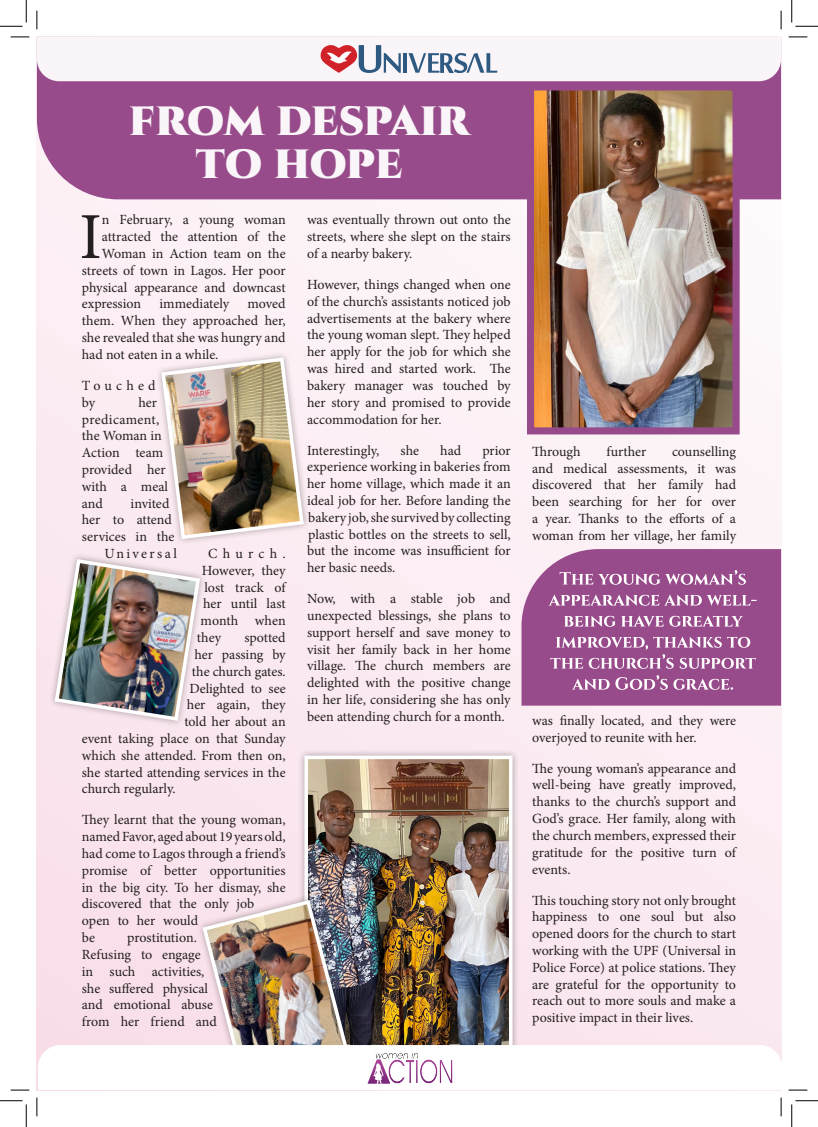
<style>
.page{position:relative;width:818px;height:1127px;background:#fff}
.page>*{position:absolute;margin:0;border:0;box-sizing:border-box;transform-origin:0 0}
.t1{font:65.75px "Minion Pro";color:#231f20}
.t2{font:900 47.5px "Cinzel";letter-spacing:-.005em;color:#faf5f9}
.t3{font:14px/16.8px "Minion Pro";letter-spacing:-.005em;color:#231f20;text-align:justify}
.t4{font:14px/16.8px "Minion Pro";letter-spacing:.295em;color:#231f20}
.t5{font:14px "Minion Pro";letter-spacing:.165em;color:#231f20}
</style>
<div class="page">
<div style="left:37px;top:37px;width:744px;height:1052px;background:#fceef4"></div>
<div style="left:37px;top:81px;width:744px;height:118px;background:#984b8a"></div>
<img style="left:535px;top:91px;width:197px;height:335px">
<div style="left:527px;top:83px;width:213px;height:351px;border:7px solid #984b8a"></div>
<img style="left:159px;top:355px;width:147px;height:186px">
<div style="left:48px;top:552px;width:158px;height:175px;background:#fae7ef"></div>
<img style="left:53px;top:557px;width:149px;height:165px">
<div style="left:298px;top:748px;width:221px;height:309px;background:#231f20;opacity:.36"></div>
<img style="left:309px;top:760px;width:198px;height:137px">
<div style="left:304px;top:755px;width:208px;height:295px;border:4px solid #fff"></div>
<svg style="left:521px;top:549px;width:260px;height:156px;background:#9e5591"></svg>
<div style="left:196px;top:893px;width:158px;height:191px;background:#231f20;opacity:.36"></div>
<img style="left:38px;top:897px;width:744px;height:192px">
<img style="left:367px;top:1047px;width:86px;height:42px">
<img style="left:367px;top:1059px;width:23px;height:24px">
<svg style="left:37px;top:45px;width:744px;height:36px"></svg>
<svg style="left:572px;top:674px;width:161px;height:15px;background:#af73a4"></svg>
<svg style="left:550px;top:636px;width:206px;height:32px;background:#af73a4"></svg>
<svg style="left:564px;top:615px;width:179px;height:11px;background:#b985af"></svg>
<svg style="left:548px;top:594px;width:209px;height:11px;background:#b782ae"></svg>
<svg style="left:560px;top:569px;width:186px;height:15px;background:#b075a5"></svg>
<svg style="left:11px;top:36px;width:18px;height:2px"></svg>
<svg style="left:788px;top:36px;width:19px;height:2px"></svg>
<svg style="left:11px;top:1089px;width:18px;height:1px"></svg>
<svg style="left:788px;top:1089px;width:19px;height:1px"></svg>
<svg style="left:36px;top:11px;width:2px;height:18px"></svg>
<svg style="left:36px;top:1097px;width:2px;height:18px"></svg>
<svg style="left:780px;top:11px;width:2px;height:18px"></svg>
<svg style="left:780px;top:1097px;width:2px;height:18px"></svg>
<svg style="left:0;top:0;width:27px;height:27px"></svg>
<svg style="left:0;top:1100px;width:27px;height:26px"></svg>
<svg style="left:791px;top:0;width:27px;height:27px"></svg>
<svg style="left:791px;top:1100px;width:27px;height:26px"></svg>
<p class="t2" style="left:129px;top:88px;width:341px">FROM DESPAIR</p>
<p class="t2" style="left:196px;top:132px;width:208px">TO HOPE</p>
<p class="t1" style="left:79px;top:193px;width:24px">I</p>
<p class="t3" style="left:102px;top:211px;width:185px">n February, a young woman</p>
<p class="t3" style="left:102px;top:228px;width:185px">attracted the attention of the</p>
<p class="t3" style="left:102px;top:245px;width:185px">Woman in Action team on the</p>
<p class="t3" style="left:82px;top:262px;width:205px">streets of town in Lagos. Her poor</p>
<p class="t3" style="left:82px;top:279px;width:205px">physical appearance and downcast</p>
<p class="t3" style="left:82px;top:295px;width:61px">expression</p>
<p class="t3" style="left:160px;top:295px;width:71px">immediately</p>
<p class="t3" style="left:82px;top:295px;width:205px;text-indent:166px">moved them. When they approached her, she revealed that she was hungry and had not eaten in a while.</p>
<p class="t4" style="left:82px;top:377px;width:75px">Touched by</p>
<p class="t3" style="left:82px;top:394px;width:88px;text-align:left;text-indent:56px">her predicament, the Woman in<br>Action team provided her with a meal and</p>
<p class="t3" style="left:131px;top:494px;width:40px">invited</p>
<p class="t3" style="left:82px;top:511px;width:92px">her to attend</p>
<p class="t3" style="left:82px;top:528px;width:94px">services in the</p>
<p class="t5" style="left:104px;top:544px;width:74px">Universal</p>
<p class="t3" style="left:208px;top:545px;width:79px">Church.</p>
<p class="t3" style="left:202px;top:562px;width:85px">However, they</p>
<p class="t3" style="left:204px;top:578px;width:83px">lost track of</p>
<p class="t3" style="left:203px;top:595px;width:84px">her until last</p>
<p class="t3" style="left:201px;top:612px;width:87px">month when</p>
<p class="t3" style="left:197px;top:629px;width:26px">they</p>
<p class="t3" style="left:244px;top:629px;width:43px">spotted</p>
<p class="t3" style="left:194px;top:646px;width:93px">her passing by</p>
<p class="t3" style="left:192px;top:662px;width:95px">the church gates.</p>
<p class="t3" style="left:189px;top:679px;width:98px">Delighted to see</p>
<p class="t3" style="left:187px;top:696px;width:100px">her again, they</p>
<p class="t3" style="left:184px;top:713px;width:103px">told her about an</p>
<p class="t3" style="left:82px;top:730px;width:205px">event taking place on that Sunday</p>
<p class="t3" style="left:82px;top:746px;width:205px">which she attended. From then on,</p>
<p class="t3" style="left:82px;top:763px;width:205px">she started attending services in the</p>
<p class="t3" style="left:82px;top:780px;width:95px">church regularly.</p>
<p class="t3" style="left:82px;top:811px;width:205px;text-align:left">They learnt that the young woman, named Favor, aged about 19 years old, had come to Lagos through a friend’s promise of better opportunities in the big city. To her dismay, she discovered that the only job open to her would<br>be</p>
<p class="t3" style="left:82px;top:929px;width:137px;text-align:left;text-indent:45px">prostitution.<br>Refusing to engage<br>in such activities, she suffered physical and emotional abuse from her friend and</p>
<p class="t3" style="left:307px;top:211px;width:205px">was eventually thrown out onto the streets, where she slept on the stairs of a nearby bakery.</p>
<p class="t3" style="left:307px;top:276px;width:205px">However, things changed when one of the church’s assistants noticed job advertisements at the bakery where the young woman slept. They helped her apply for the job for which she was hired and started work. The bakery manager was touched by her story and promised to provide accommodation for her.</p>
<p class="t3" style="left:307px;top:441px;width:74px">Interestingly,</p>
<p class="t3" style="left:401px;top:441px;width:20px">she</p>
<p class="t3" style="left:440px;top:441px;width:22px">had</p>
<p class="t3" style="left:307px;top:441px;width:205px;text-indent:175px">prior experience working in bakeries from her home village, which made it an ideal job for her. Before landing the bakery job, she survived by collecting plastic bottles on the streets to sell, but the income was insufficient for her basic needs.</p>
<p class="t3" style="left:307px;top:590px;width:205px">Now, with a stable job and unexpected blessings, she plans to support herself and save money to visit her family back in her home village. The church members are delighted with the positive change in her life, considering she has only been attending church for a month.</p>
<p class="t3" style="left:532px;top:443px;width:50px">Through</p>
<p class="t3" style="left:606px;top:443px;width:41px">further</p>
<p class="t3" style="left:532px;top:443px;width:205px;text-indent:140px">counselling and medical assessments, it was discovered that her family had been searching for her for over a year. Thanks to the efforts of a woman from her village, her family</p>
<p class="t3" style="left:532px;top:711px;width:205px">was finally located, and they were overjoyed to reunite with her.</p>
<p class="t3" style="left:532px;top:759px;width:205px">The young woman’s appearance and well-being have greatly improved, thanks to the church’s support and God’s grace. Her family, along with the church members, expressed their gratitude for the positive turn of events.</p>
<p class="t3" style="left:532px;top:891px;width:205px">This touching story not only brought happiness to one soul but also opened doors for the church to start working with the UPF (Universal in Police Force) at police stations. They are grateful for the opportunity to reach out to more souls and make a positive impact in their lives.</p>
</div>
